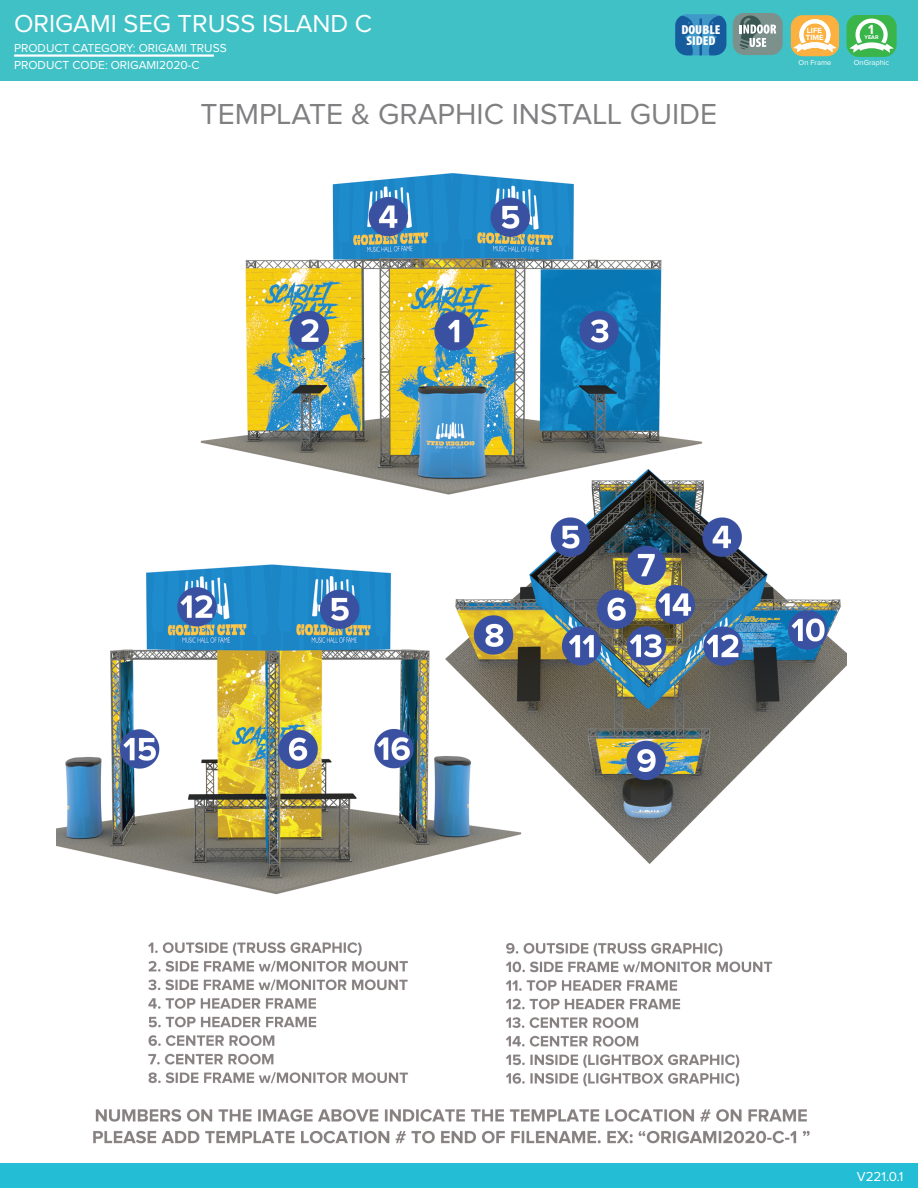
<style>
.page{position:relative;width:918px;height:1188px;background:#fff}
.page>*{position:absolute;margin:0;border:0;box-sizing:border-box;transform-origin:0 0}
.t1{font:30px "Proxima Nova";color:#808083}
.t2{font:25.5px "Proxima Nova";color:#fff}
.t3{font:700 13.8px "Proxima Nova";color:#fff}
.t4{font:13.5px "Proxima Nova";color:#fff}
.t5{font:900 condensed 12.9px/11.7px "Myriad Pro";color:#fff;text-align:center;scale:1.06 1}
.t6{font:12px "Proxima Nova";color:#fff}
.t7{font:700 7.8px/7.1px "Proxima Nova";color:#fff}
.t8{font:7.5px "Proxima Nova";color:#fff}
.t9{font:700 5.55px "Proxima Nova";color:#fff}
</style>
<div class="page">
<div style="left:0;top:0;width:918px;height:81px;background:#40c1c6"></div>
<hr style="left:14px;top:54px;width:200px;height:3px;background:#fff">
<div style="left:0;top:1164px;width:918px;height:24px;background:#23bdd6"></div>
<div style="left:791px;top:15px;width:48px;height:41px;background:#fbb03f;border-radius:12px"></div>
<svg style="left:794px;top:18px;width:42px;height:34px"></svg>
<div style="left:847px;top:15px;width:50px;height:41px;background:#3ab54a;border-radius:13px"></div>
<svg style="left:850px;top:17px;width:44px;height:36px"></svg>
<svg style="left:733px;top:14px;width:50px;height:41px;background:#839a97"></svg>
<div style="left:675px;top:14px;width:51px;height:41px;background:#3e98c8;border-radius:12px"></div>
<svg style="left:708px;top:15px;width:18px;height:40px"></svg>
<svg style="left:675px;top:15px;width:18px;height:40px"></svg>
<svg style="left:699px;top:18px;width:3px;height:37px"></svg>
<img style="left:57px;top:173px;width:789px;height:971px">
<h2 class="t2" style="left:14px;top:12px;width:360px">ORIGAMI SEG TRUSS ISLAND C</h2>
<p class="t6" style="left:14px;top:42px;width:214px">PRODUCT CATEGORY: ORIGAMI TRUSS</p>
<p class="t6" style="left:14px;top:60px;width:187px">PRODUCT CODE: ORIGAMI2020-C</p>
<p class="t5" style="left:681px;top:23px;width:38px">DOUBLE<br>SIDED</p>
<h1 class="t1" style="left:201px;top:100px;width:518px">TEMPLATE &amp; GRAPHIC INSTALL GUIDE</h1>
<p class="t7" style="left:806px;top:27px;width:19px">LIFE<br>TIME</p>
<p class="t8" style="left:799px;top:60px;width:34px">On Frame</p>
<p class="t3" style="left:868px;top:22px;width:7px">1</p>
<p class="t9" style="left:865px;top:34px;width:16px">YEAR</p>
<p class="t8" style="left:854px;top:59px;width:37px">OnGraphic</p>
<p class="t4" style="left:857px;top:1171px;width:48px">V221.0.1</p>
</div>
